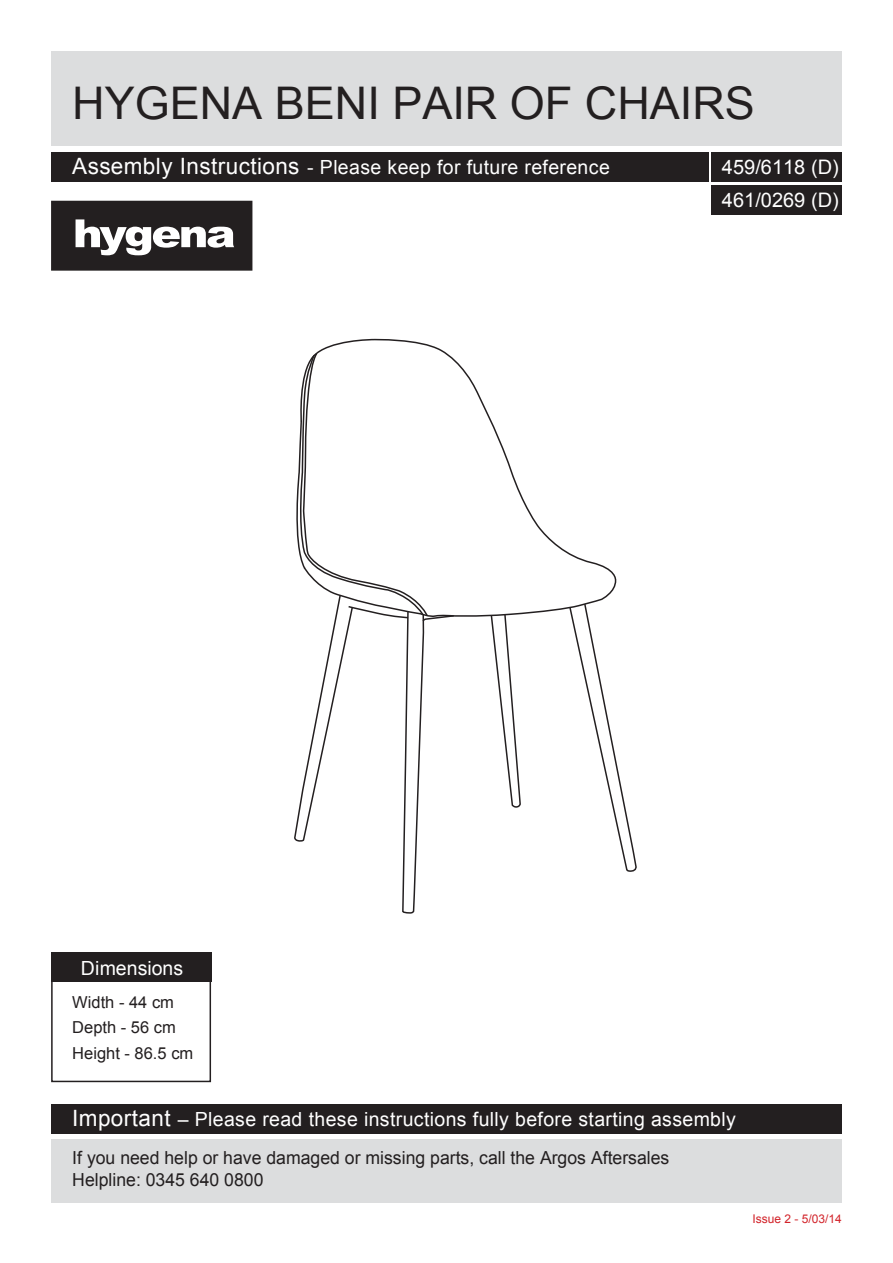
<style>
.page{position:relative;width:893px;height:1263px;background:#fff}
.page>*{position:absolute;margin:0;border:0;box-sizing:border-box;transform-origin:0 0}
.t1{font:45px "Arial";color:#231f20}
.t2{font:19.95px/32.8px "Arial";color:#fff}
.t3{font:19.5px "Arial";letter-spacing:.02em;color:#fff}
.t4{font:19.5px "Arial";color:#fff}
.t5{font:18px/22.5px "Arial";color:#231f20}
.t6{font:16.5px/25.5px "Arial";color:#231f20}
.t7{font:12px "Arial";color:#d2232a}
.s1{font-size:22.5px}
</style>
<div class="page">
<div style="left:51px;top:52px;width:791px;height:94px;background:#dcddde"></div>
<div style="left:51px;top:152px;width:657px;height:30px;background:#231f20"></div>
<div style="left:711px;top:152px;width:131px;height:30px;background:#231f20"></div>
<div style="left:711px;top:185px;width:131px;height:30px;background:#231f20"></div>
<div style="left:51px;top:952px;width:160px;height:130px;border:2px solid #231f20"></div>
<div style="left:51px;top:952px;width:160px;height:30px;background:#231f20"></div>
<div style="left:51px;top:1104px;width:791px;height:29px;background:#231f20"></div>
<div style="left:51px;top:1139px;width:791px;height:64px;background:#dcddde"></div>
<svg style="left:317px;top:338px;width:299px;height:279px"></svg>
<svg style="left:568px;top:602px;width:69px;height:270px"></svg>
<svg style="left:490px;top:613px;width:32px;height:195px"></svg>
<svg style="left:294px;top:352px;width:161px;height:562px"></svg>
<div style="left:52px;top:201px;width:200px;height:69px;background:#231f20"></div>
<div style="left:51px;top:201px;width:201px;height:70px;border:2px solid #231f20"></div>
<svg style="left:76px;top:219px;width:158px;height:36px"></svg>
<h1 class="t1" style="left:72px;top:74px;width:684px">HYGENA BENI PAIR OF CHAIRS</h1>
<p class="t3" style="left:72px;top:155px;width:539px"><span class="s1">Assembly Instructions</span> - Please keep for future reference</p>
<p class="t2" style="left:722px;top:151px;width:118px">459/6118 (D)<br>461/0269 (D)</p>
<p class="t4" style="left:81px;top:955px;width:104px">Dimensions</p>
<p class="t6" style="left:72px;top:989px;width:123px">Width - 44 cm<br>Depth - 56 cm<br>Height - 86.5 cm</p>
<p class="t3" style="left:72px;top:1106px;width:665px"><span class="s1">Important</span> – Please read these instructions fully before starting assembly</p>
<p class="t5" style="left:72px;top:1146px;width:599px">If you need help or have damaged or missing parts, call the Argos Aftersales<br>Helpline: 0345 640 0800</p>
<p class="t7" style="left:752px;top:1211px;width:91px">Issue 2 - 5/03/14</p>
</div>
